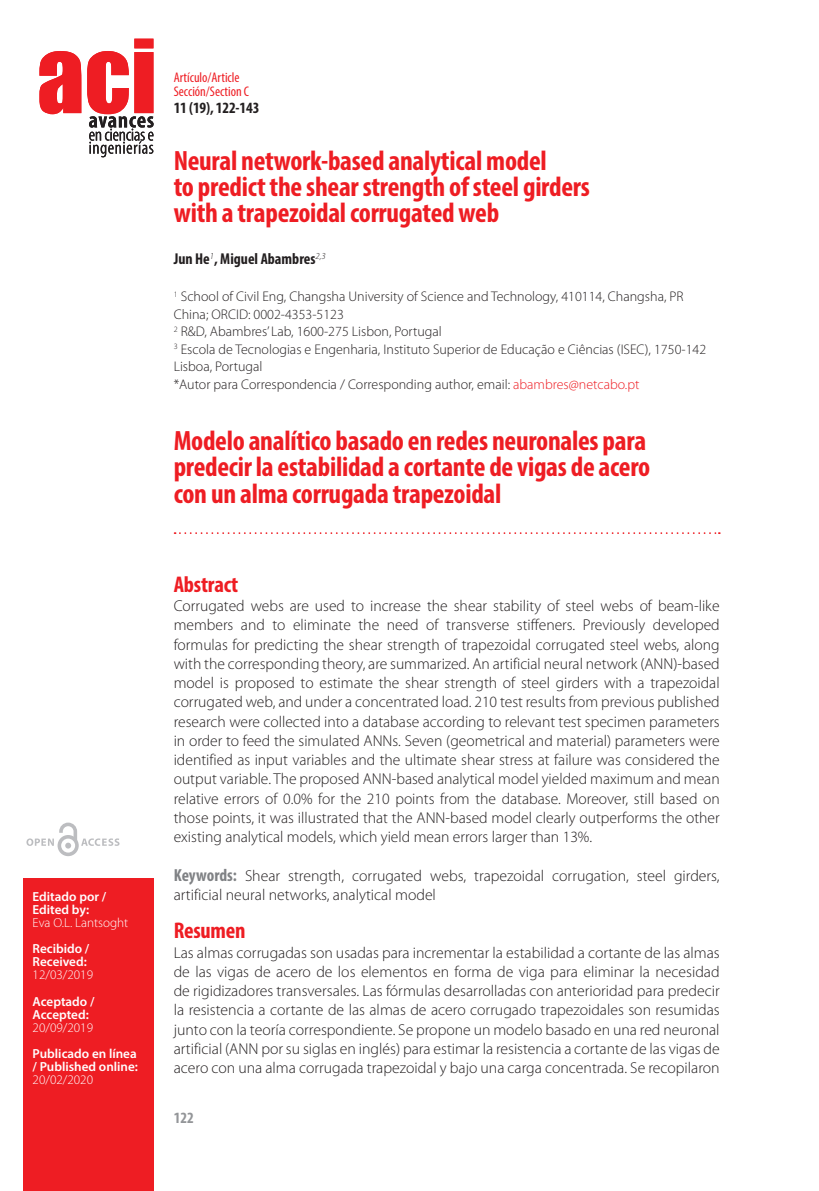
<style>
.page{position:relative;width:819px;height:1191px;background:#fff}
.page>*{position:absolute;margin:0;border:0;box-sizing:border-box;transform-origin:0 0}
.P_tema{font:700 condensed 28px/26.2px "Myriad Pro";letter-spacing:-.01em;color:#ee1d23}
.P_abstract{font:700 condensed 22.75px "Myriad Pro";letter-spacing:-.01em;color:#ee1d23}
.texto{font:300 15.75px/19.2px "Myriad Pro";color:#231f20;text-align:justify}
.texto_inglés{font:300 15.75px/19.2px "Myriad Pro";color:#231f20}
.P_autores_portadilla{font:700 condensed 15.75px "Myriad Pro";color:#231f20}
.texto-2{font:700 condensed 15.75px "Myriad Pro";letter-spacing:-.01em;color:#231f20}
.t1{font:700 condensed 15.75px "Myriad Pro";color:#939598}
.P_afiliaciones{font:300 14px/17.5px "Myriad Pro";color:#231f20}
.t2{font:condensed 14px "Myriad Pro";color:#ee1d23}
.t3{font:600 13.12px/13.1px "Myriad Pro";color:#fff}
.t4{font:300 13.12px/13.1px "Myriad Pro";color:#fff}
.s1{font-weight:600}
.s2{font-weight:300}
.s3{color:#ee1d23}
.s4{font-weight:700;font-stretch:condensed;font-size:17.5px;color:#808285}
</style>
<div class="page">
<div style="left:23px;top:878px;width:131px;height:313px;background:#ee1d23"></div>
<svg style="left:26px;top:822px;width:93px;height:34px"></svg>
<svg style="left:174px;top:532px;width:545px;height:2px"></svg>
<svg style="left:39px;top:51px;width:42px;height:63px;background:#f04348"></svg>
<svg style="left:87px;top:39px;width:67px;height:118px"></svg>
<p class="t3" style="left:33px;top:889px;width:75px">Editado por /<br>Edited by:</p>
<p class="t4" style="left:33px;top:916px;width:97px">Eva O.L. Lantsoght</p>
<p class="t3" style="left:33px;top:941px;width:58px">Recibido /</p>
<p class="t4" style="left:33px;top:955px;width:62px"><span class="s1">Received:<br></span>12/03/2019</p>
<p class="t3" style="left:33px;top:994px;width:63px">Aceptado /<br>Accepted:<br><span class="s2">20/09/2019</span></p>
<p class="t3" style="left:33px;top:1046px;width:107px;text-align:justify">Publicado en línea / Published online:<br><span class="s2">20/02/2020</span></p>
<p class="t2" style="left:174px;top:69px;width:67px">Artículo/Article</p>
<p class="t2" style="left:174px;top:83px;width:77px">Sección/Section C</p>
<p class="texto-2" style="left:174px;top:98px;width:87px">11 (19), 122-143</p>
<p class="P_tema" style="left:174px;top:147px;width:417px">Neural network-based analytical model<br>to predict the shear strength of steel girders with a trapezoidal corrugated web</p>
<p class="P_autores_portadilla" style="left:174px;top:249px;width:153px">Jun He<sup>1</sup>, Miguel Abambres<sup>2,3</sup></p>
<p class="P_afiliaciones" style="left:174px;top:288px;width:511px"><sup>1</sup> School of Civil Eng, Changsha University of Science and Technology, 410114, Changsha, PR<br>China; ORCID: 0002-4353-5123</p>
<p class="P_afiliaciones" style="left:174px;top:323px;width:269px"><sup>2</sup> R&amp;D, Abambres’ Lab, 1600-275 Lisbon, Portugal</p>
<p class="P_afiliaciones" style="left:174px;top:340px;width:534px"><sup>3</sup> Escola de Tecnologias e Engenharia, Instituto Superior de Educação e Ciências (ISEC), 1750-142<br>Lisboa, Portugal</p>
<p class="P_afiliaciones" style="left:174px;top:375px;width:467px">*Autor para Correspondencia / Corresponding author, email: <span class="s3">abambres@netcabo.pt</span></p>
<p class="P_tema" style="left:174px;top:427px;width:478px">Modelo analítico basado en redes neuronales para predecir la estabilidad a cortante de vigas de acero con un alma corrugada trapezoidal</p>
<p class="P_abstract" style="left:174px;top:570px;width:66px">Abstract</p>
<p class="texto" style="left:174px;top:596px;width:547px">Corrugated webs are used to increase the shear stability of steel webs of beam-like members and to eliminate the need of transverse stiffeners. Previously developed formulas for predicting the shear strength of trapezoidal corrugated steel webs, along with the corresponding theory, are summarized. An artificial neural network (ANN)-based model is proposed to estimate the shear strength of steel girders with a trapezoidal corrugated web, and under a concentrated load. 210 test results from previous published research were collected into a database according to relevant test specimen parameters in order to feed the simulated ANNs. Seven (geometrical and material) parameters were identified as input variables and the ultimate shear stress at failure was considered the output variable. The proposed ANN-based analytical model yielded maximum and mean relative errors of 0.0% for the 210 points from the database. Moreover, still based on those points, it was illustrated that the ANN-based model clearly outperforms the other existing analytical models, which yield mean errors larger than 13%.</p>
<p class="texto_inglés" style="left:174px;top:866px;width:547px"><span class="s4">Keywords:</span> Shear strength, corrugated webs, trapezoidal corrugation, steel girders, artificial neural networks, analytical model</p>
<p class="P_abstract" style="left:174px;top:916px;width:73px">Resumen</p>
<p class="texto_inglés" style="left:174px;top:943px;width:547px;text-align:justify">Las almas corrugadas son usadas para incrementar la estabilidad a cortante de las almas de las vigas de acero de los elementos en forma de viga para eliminar la necesidad de rigidizadores transversales. Las fórmulas desarrolladas con anterioridad para predecir la resistencia a cortante de las almas de acero corrugado trapezoidales son resumidas junto con la teoría correspondiente. Se propone un modelo basado en una red neuronal artificial (ANN por su siglas en inglés) para estimar la resistencia a cortante de las vigas de acero con una alma corrugada trapezoidal y bajo una carga concentrada. Se recopilaron</p>
<p class="t1" style="left:174px;top:1108px;width:22px">122</p>
</div>
